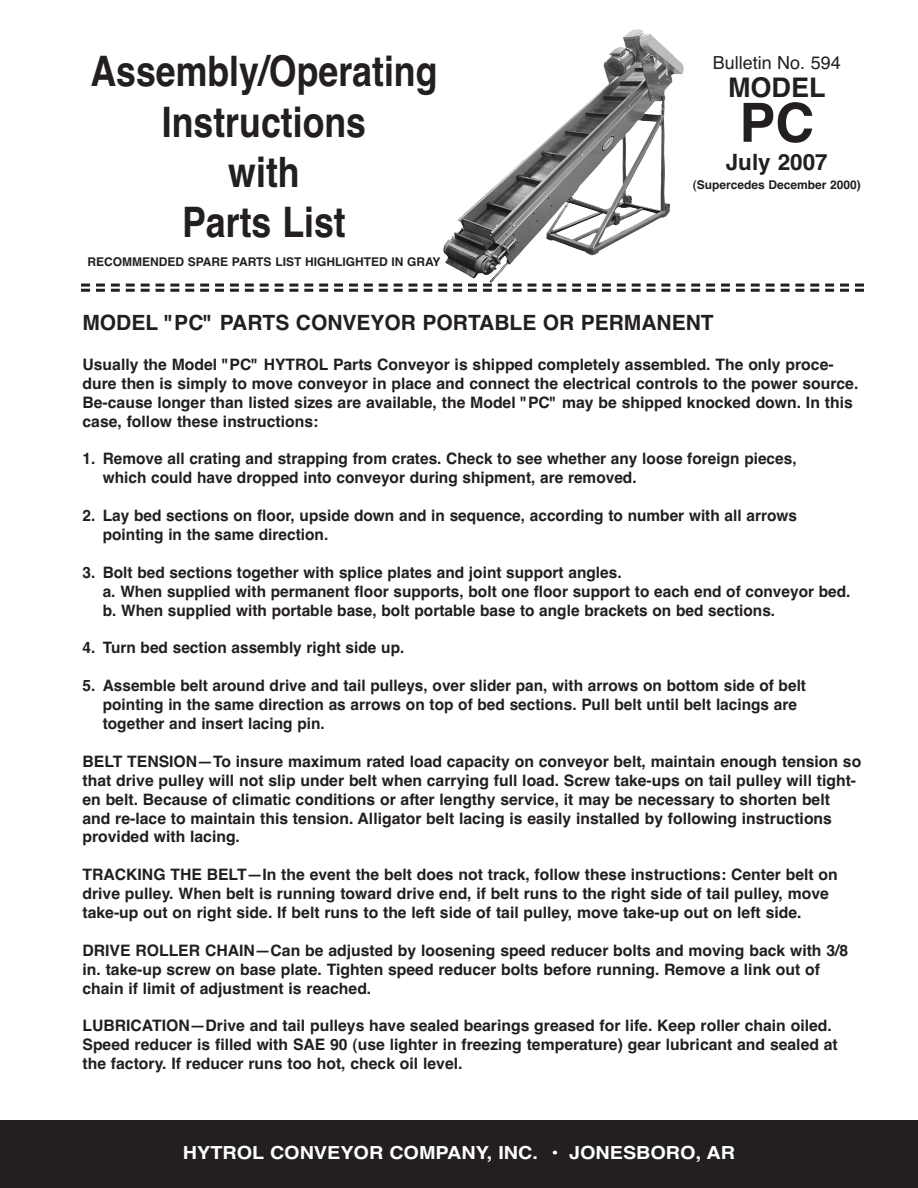
<style>
.page{position:relative;width:918px;height:1188px;background:#fff}
.page>*{position:absolute;margin:0;border:0;box-sizing:border-box;transform-origin:0 0}
.t1{font:700 54px "Helvetica CE";color:#231f20}
.t2{font:700 42px/50.4px "Helvetica CE";color:#231f20;text-align:center;scale:.85 1}
.t3{font:700 27px "Helvetica CE";color:#231f20}
.t4{font:700 22.5px "Helvetica CE";color:#231f20}
.t5{font:700 21px "Helvetica CE";color:#231f20}
.t6{font:700 18px "Helvetica";color:#fff;scale:1.1 1}
.t7{font:18px "Helvetica CE";color:#231f20}
.t8{font:700 15.75px/18.9px "Helvetica CE";color:#231f20}
.t9{font:700 12px "Helvetica CE";color:#231f20}
</style>
<div class="page">
<img style="left:443px;top:29px;width:241px;height:254px">
<svg style="left:81px;top:284px;width:783px;height:8px"></svg>
<div style="left:0;top:1120px;width:918px;height:68px;background:#231f20"></div>
<h2 class="t2" style="left:90px;top:50px;width:410px">Assembly/Operating<br>Instructions<br>with<br>Parts List</h2>
<p class="t9" style="left:87px;top:257px;width:355px">RECOMMENDED SPARE PARTS LIST HIGHLIGHTED IN GRAY</p>
<p class="t7" style="left:713px;top:56px;width:130px">Bulletin No. 594</p>
<h3 class="t3" style="left:728px;top:77px;width:99px">MODEL</h3>
<h1 class="t1" style="left:739px;top:103px;width:77px">PC</h1>
<h3 class="t4" style="left:726px;top:154px;width:103px">July 2007</h3>
<p class="t9" style="left:693px;top:181px;width:170px">(Supercedes December 2000)</p>
<h3 class="t5" style="left:82px;top:315px;width:633px">MODEL "PC" PARTS CONVEYOR PORTABLE OR PERMANENT</h3>
<p class="t8" style="left:82px;top:357px;width:777px">Usually the Model "PC" HYTROL Parts Conveyor is shipped completely assembled. The only proce&shy;dure then is simply to move conveyor in place and connect the electrical controls to the power source.<br>Be-cause longer than listed sizes are available, the Model "PC" may be shipped knocked down. In this case, follow these instructions:</p>
<p class="t8" style="left:103px;top:451px;width:695px;text-indent:-20px">1. Remove all crating and strapping from crates. Check to see whether any loose foreign pieces, which could have dropped into conveyor during shipment, are removed.</p>
<p class="t8" style="left:103px;top:508px;width:696px;text-indent:-20px">2. Lay bed sections on floor, upside down and in sequence, according to number with all arrows pointing in the same direction.</p>
<p class="t8" style="left:103px;top:564px;width:749px;text-indent:-20px">3. Bolt bed sections together with splice plates and joint support angles.<br>a. When supplied with permanent floor supports, bolt one floor support to each end of conveyor bed. b. When supplied with portable base, bolt portable base to angle brackets on bed sections.</p>
<p class="t8" style="left:82px;top:640px;width:323px">4. Turn bed section assembly right side up.</p>
<p class="t8" style="left:103px;top:678px;width:705px;text-indent:-20px">5. Assemble belt around drive and tail pulleys, over slider pan, with arrows on bottom side of belt pointing in the same direction as arrows on top of bed sections. Pull belt until belt lacings are together and insert lacing pin.</p>
<p class="t8" style="left:82px;top:753px;width:780px">BELT TENSION—To insure maximum rated load capacity on conveyor belt, maintain enough tension so that drive pulley will not slip under belt when carrying full load. Screw take-ups on tail pulley will tight&shy;en belt. Because of climatic conditions or after lengthy service, it may be necessary to shorten belt and re-lace to maintain this tension. Alligator belt lacing is easily installed by following instructions provided with lacing.</p>
<p class="t8" style="left:82px;top:867px;width:757px">TRACKING THE BELT—In the event the belt does not track, follow these instructions: Center belt on drive pulley. When belt is running toward drive end, if belt runs to the right side of tail pulley, move take-up out on right side. If belt runs to the left side of tail pulley, move take-up out on left side.</p>
<p class="t8" style="left:82px;top:942px;width:767px">DRIVE ROLLER CHAIN—Can be adjusted by loosening speed reducer bolts and moving back with 3/8 in. take-up screw on base plate. Tighten speed reducer bolts before running. Remove a link out of chain if limit of adjustment is reached.</p>
<p class="t8" style="left:82px;top:1018px;width:757px">LUBRICATION—Drive and tail pulleys have sealed bearings greased for life. Keep roller chain oiled.<br>Speed reducer is filled with SAE 90 (use lighter in freezing temperature) gear lubricant and sealed at the factory. If reducer runs too hot, check oil level.</p>
<p class="t6" style="left:183px;top:1146px;width:503px">HYTROL CONVEYOR COMPANY, INC. • JONESBORO, AR</p>
</div>
